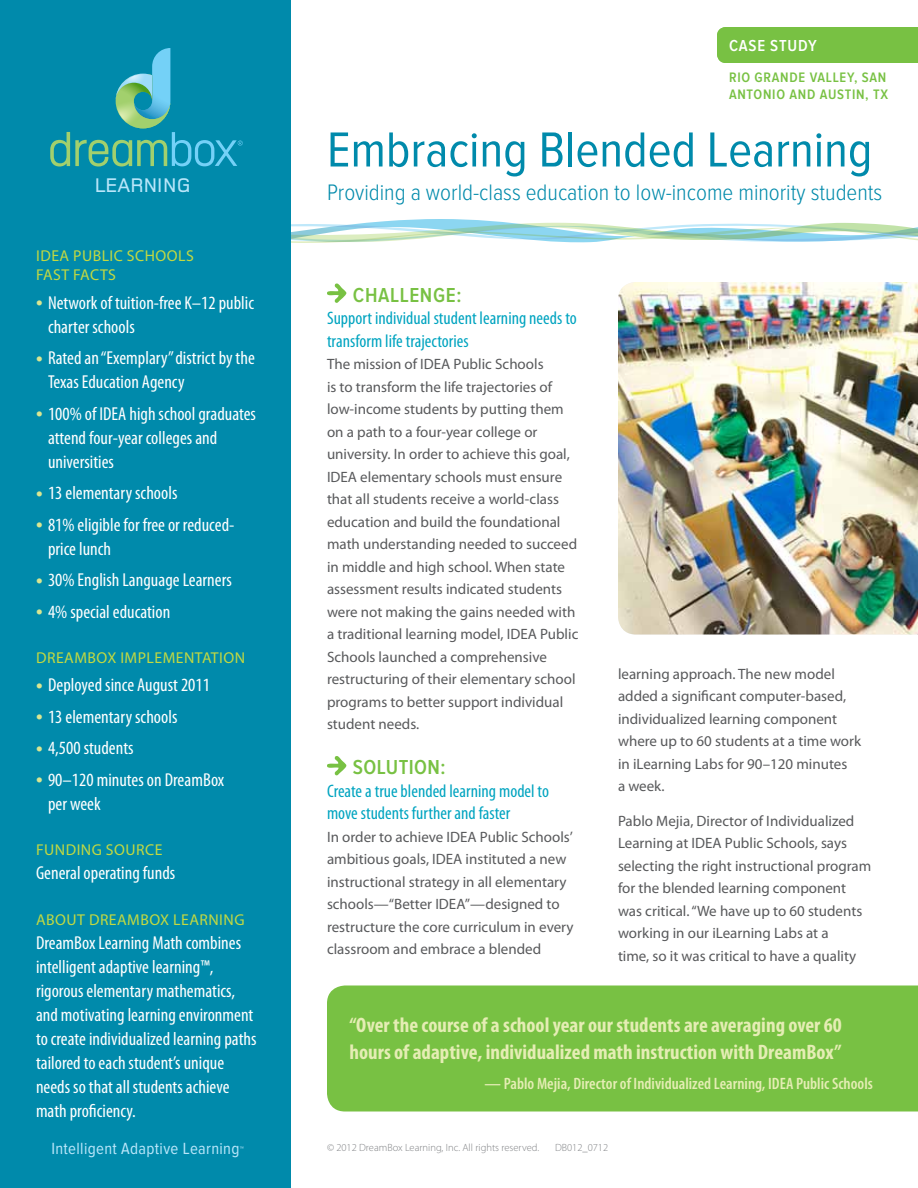
<style>
.page{position:relative;width:918px;height:1188px;background:#fff}
.page>*{position:absolute;margin:0;border:0;box-sizing:border-box;transform-origin:0 0}
.t1{font:51px "Proxima Nova Cond";color:#008aab}
.t2{font:300 23.25px "Proxima Nova Cond";color:#008aab}
.t3{font:700 condensed 21px/27px "Myriad Pro";color:#e5edb4}
.t4{font:600 21px "Proxima Nova Cond";letter-spacing:.03em;color:#78c143}
.t5{font:500 20.55px "Foundry Monoline";color:#b9e6fa}
.t6{font:condensed 18.75px/24px "Myriad Pro";color:#fff}
.t7{font:condensed 18.15px/22.5px "Myriad Pro";color:#00a4c0}
.t8{font:16.8px "Proxima Nova Cond";letter-spacing:.02em;color:#b9e6fa}
.t9{font:600 condensed 16.5px "Myriad Pro";color:#e5edb4}
.t10{font:600 16.5px "Proxima Nova Cond";color:#fff}
.t11{font:15.75px/19.5px "Myriad Pro";letter-spacing:.03em;color:#c3d941}
.t12{font:15px/22.5px "Myriad Pro";color:#58595b}
.t13{font:600 14.25px "Proxima Nova Cond";letter-spacing:.05em;color:#78c143}
.t14{font:300 10.5px "Myriad Pro";color:#808285}
.s1{font-weight:700;font-stretch:normal;font-size:19.5px;color:#d9e691}
.s2{font-size:9.75px}
</style>
<div class="page">
<svg style="left:291px;top:219px;width:627px;height:24px"></svg>
<div style="left:0;top:0;width:291px;height:1188px;background:#008aab"></div>
<svg style="left:327px;top:283px;width:19px;height:20px"></svg>
<svg style="left:327px;top:756px;width:19px;height:20px"></svg>
<img style="left:618px;top:282px;width:300px;height:352px">
<div style="left:327px;top:986px;width:591px;height:126px;background:#78c143"></div>
<svg style="left:50px;top:48px;width:193px;height:119px"></svg>
<div style="left:717px;top:27px;width:201px;height:36px;background:#78c143"></div>
<h3 class="t5" style="left:95px;top:175px;width:97px">LEARNING</h3>
<p class="t11" style="left:36px;top:246px;width:159px">IDEA PUBLIC SCHOOLS<br>FAST FACTS</p>
<p class="t6" style="left:48px;top:290px;width:208px;text-indent:-12px"><span class="s1">•</span> Network of tuition-free K–12 public charter schools</p>
<p class="t6" style="left:48px;top:346px;width:208px;text-indent:-12px"><span class="s1">•</span> Rated an “Exemplary” district by the<br>Texas Education Agency</p>
<p class="t6" style="left:48px;top:401px;width:210px;text-indent:-12px"><span class="s1">•</span> 100% of IDEA high school graduates attend four-year colleges and universities</p>
<p class="t6" style="left:36px;top:481px;width:143px"><span class="s1">•</span> 13 elementary schools</p>
<p class="t6" style="left:48px;top:512px;width:188px;text-indent:-12px"><span class="s1">•</span> 81% eligible for free or reduced&shy;price lunch</p>
<p class="t6" style="left:36px;top:568px;width:197px"><span class="s1">•</span> 30% English Language Learners</p>
<p class="t6" style="left:36px;top:599px;width:136px"><span class="s1">•</span> 4% special education</p>
<p class="t11" style="left:36px;top:648px;width:210px">DREAMBOX IMPLEMENTATION</p>
<p class="t6" style="left:36px;top:673px;width:176px"><span class="s1">•</span> Deployed since August 2011</p>
<p class="t6" style="left:36px;top:704px;width:143px"><span class="s1">•</span> 13 elementary schools</p>
<p class="t6" style="left:36px;top:736px;width:99px"><span class="s1">•</span> 4,500 students</p>
<p class="t6" style="left:48px;top:767px;width:178px;text-indent:-12px"><span class="s1">•</span> 90–120 minutes on DreamBox per week</p>
<p class="t11" style="left:36px;top:840px;width:19px">Fundin</p>
<p class="t11" style="left:92px;top:840px;width:33px">g Source</p>
<p class="t6" style="left:36px;top:860px;width:141px">General operating funds</p>
<p class="t11" style="left:36px;top:910px;width:21px">About</p>
<p class="t11" style="left:89px;top:910px;width:22px">Dream</p>
<p class="t11" style="left:140px;top:910px;width:51px">Box Learnin</p>
<p class="t11" style="left:234px;top:910px;width:12px">g</p>
<p class="t6" style="left:36px;top:931px;width:222px">DreamBox Learning Math combines intelligent adaptive learning™, rigorous elementary mathematics, and motivating learning environment to create individualized learning paths tailored to each student’s unique needs so that all students achieve math proficiency.</p>
<p class="t8" style="left:51px;top:1141px;width:194px">Intelligent Adaptive Learning<span class="s2">™</span></p>
<p class="t10" style="left:729px;top:38px;width:89px">CASE STU DY</p>
<p class="t13" style="left:729px;top:70px;width:53px">RIO GRANDE</p>
<p class="t13" style="left:810px;top:70px;width:17px">VALLEY</p>
<p class="t13" style="left:854px;top:70px;width:25px">, SAN</p>
<p class="t13" style="left:729px;top:88px;width:71px">ANTONIO AND</p>
<p class="t13" style="left:820px;top:88px;width:70px">AUSTIN, TX</p>
<h1 class="t1" style="left:327px;top:126px;width:547px">Embracing Blended Learning</h1>
<h2 class="t2" style="left:327px;top:181px;width:557px">Providing a world-class education to low-income minority students</h2>
<h3 class="t4" style="left:353px;top:285px;width:110px">CHALLENGE:</h3>
<p class="t7" style="left:327px;top:307px;width:251px">Support individual student learning needs to transform life trajectories</p>
<p class="t12" style="left:327px;top:353px;width:253px">The mission of IDEA Public Schools<br>is to transform the life trajectories of low-income students by putting them on a path to a four-year college or university. In order to achieve this goal, IDEA elementary schools must ensure that all students receive a world-class education and build the foundational math understanding needed to succeed in middle and high school. When state assessment results indicated students were not making the gains needed with a traditional learning model, IDEA Public Schools launched a comprehensive restructuring of their elementary school programs to better support individual student needs.</p>
<h3 class="t4" style="left:353px;top:758px;width:94px">SOLUTION:</h3>
<p class="t7" style="left:327px;top:779px;width:224px">Create a true blended learning model to move students further and faster</p>
<p class="t12" style="left:327px;top:825px;width:248px">In order to achieve IDEA Public Schools’ ambitious goals, IDEA instituted a new instructional strategy in all elementary schools—“Better IDEA”—designed to restructure the core curriculum in every classroom and embrace a blended</p>
<p class="t12" style="left:618px;top:662px;width:245px">learning approach. The new model added a significant computer-based, individualized learning component where up to 60 students at a time work in iLearning Labs for 90–120 minutes<br>a week.</p>
<p class="t12" style="left:618px;top:809px;width:255px">Pablo Mejia, Director of Individualized Learning at IDEA Public Schools, says selecting the right instructional program for the blended learning component was critical. “We have up to 60 students working in our iLearning Labs at a<br>time, so it was critical to have a quality</p>
<h3 class="t3" style="left:350px;top:1011px;width:494px">“Over the course of a school year our students are averaging over 60 hours of adaptive, individualized math instruction with DreamBox”</h3>
<p class="t9" style="left:485px;top:1075px;width:390px">— Pablo Mejia, Director of Individualized Learning, IDEA Public Schools</p>
<p class="t14" style="left:327px;top:1141px;width:214px">© 2012 DreamBox Learning, Inc. All rights reserved.</p>
<p class="t14" style="left:555px;top:1141px;width:55px">DB012_0712</p>
</div>
